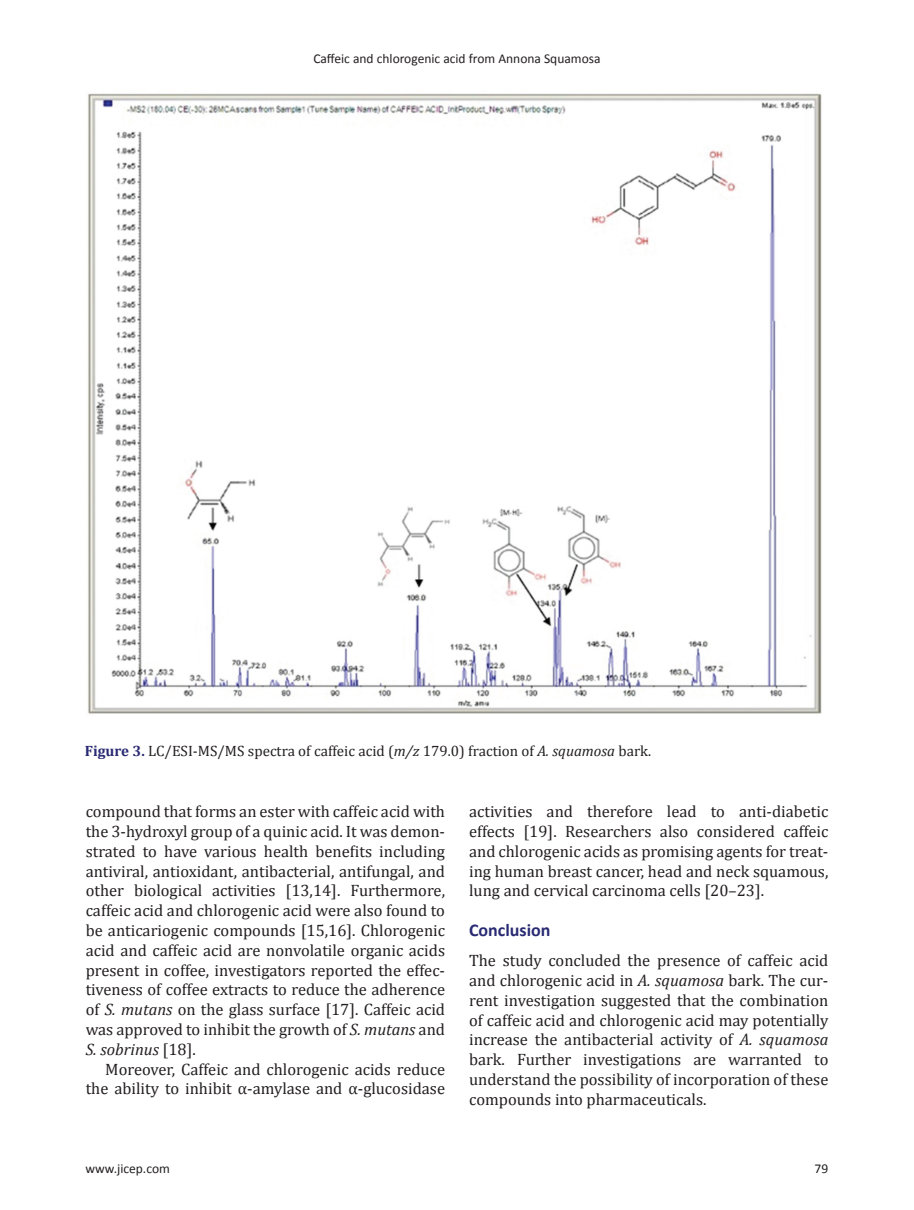
<style>
.page{position:relative;width:914px;height:1210px;background:#fff}
.page>*{position:absolute;margin:0;border:0;box-sizing:border-box;transform-origin:0 0}
.Head_A{font:700 18px "Calibri";color:#292a73}
.Para_Indent{font:16.5px/19.8px "Cambria";color:#231f20;text-align:justify}
.Para_1st{font:16.5px/19.8px "Cambria";color:#231f20;text-align:justify}
.t1{font:15px "Cambria";color:#231f20}
.t2{font:13.5px "Calibri";color:#231f20}
.s1{font-weight:700;color:#292a73}
.s2{font-style:italic}
</style>
<div class="page">
<img style="left:87px;top:93px;width:735px;height:621px">
<p class="t2" style="left:313px;top:50px;width:289px">Caffeic and chlorogenic acid from Annona Squamosa</p>
<p class="t1" style="left:85px;top:742px;width:568px"><span class="s1">Figure 3.</span> LC/ESI-MS/MS spectra of caffeic acid (<span class="s2">m/z</span> 179.0) fraction of <span class="s2">A. squamosa</span> bark.</p>
<p class="Para_Indent" style="left:86px;top:801px;width:361px">compound that forms an ester with caffeic acid with the 3-hydroxyl group of a quinic acid. It was demon&shy;strated to have various health benefits including antiviral, antioxidant, antibacterial, antifungal, and other biological activities [13,14]. Furthermore, caffeic acid and chlorogenic acid were also found to be anticariogenic compounds [15,16]. Chlorogenic acid and caffeic acid are nonvolatile organic acids present in coffee, investigators reported the effec&shy;tiveness of coffee extracts to reduce the adherence of <span class="s2">S. mutans</span> on the glass surface [17]. Caffeic acid was approved to inhibit the growth of <span class="s2">S. mutans</span> and <span class="s2">S. sobrinus</span> [18].</p>
<p class="Para_Indent" style="left:86px;top:1059px;width:361px;text-align:right">Moreover, Caffeic and chlorogenic acids reduce the ability to inhibit α-amylase and α-glucosidase</p>
<p class="Para_Indent" style="left:469px;top:801px;width:361px">activities and therefore lead to anti-diabetic effects [19]. Researchers also considered caffeic and chlorogenic acids as promising agents for treat&shy;ing human breast cancer, head and neck squamous, lung and cervical carcinoma cells [20–23].</p>
<p class="Head_A" style="left:469px;top:918px;width:83px">Conclusion</p>
<p class="Para_1st" style="left:469px;top:950px;width:361px">The study concluded the presence of caffeic acid and chlorogenic acid in <span class="s2">A. squamosa</span> bark. The cur&shy;rent investigation suggested that the combination of caffeic acid and chlorogenic acid may potentially increase the antibacterial activity of <span class="s2">A. squamosa </span>bark. Further investigations are warranted to understand the possibility of incorporation of these compounds into pharmaceuticals.</p>
<p class="t2" style="left:86px;top:1160px;width:86px">www.jicep.com</p>
<p class="t2" style="left:814px;top:1160px;width:15px">79</p>
</div>
